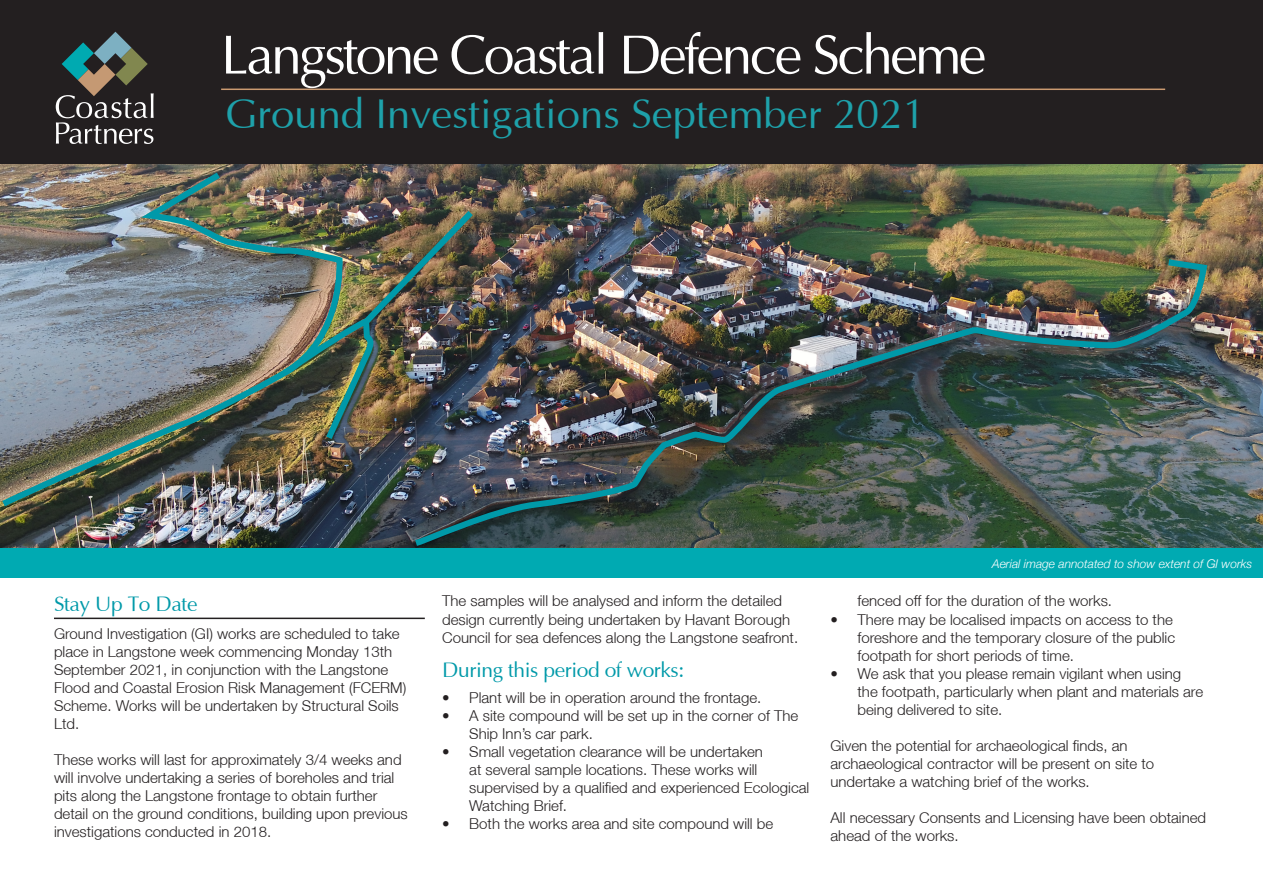
<style>
.page{position:relative;width:1263px;height:893px;background:#fff}
.page>*{position:absolute;margin:0;border:0;box-sizing:border-box;transform-origin:0 0}
.t1{font:55.5px "Optima";letter-spacing:-.05em;color:#fff}
.t2{font:41.85px "Optima";color:#1ea1aa}
.t3{font:21px "Optima";letter-spacing:-.02em;color:#0099a9}
.t4{font:300 15px/18px "Helvetica Neue LT";color:#231f20}
.t5{font:italic 300 12px "Helvetica Neue";color:#fff}
</style>
<div class="page">
<img style="left:0;top:164px;width:1263px;height:385px">
<div style="left:0;top:549px;width:1263px;height:29px;background:#00aab2"></div>
<img style="left:409px;top:256px;width:801px;height:293px">
<img style="left:0;top:319px;width:374px;height:193px">
<img style="left:144px;top:167px;width:201px;height:214px">
<img style="left:356px;top:205px;width:123px;height:127px">
<div style="left:0;top:0;width:1263px;height:164px;background:#231f20"></div>
<svg style="left:56px;top:32px;width:98px;height:112px"></svg>
<hr style="left:221px;top:89px;width:944px;height:1px;background:#cb9a70">
<hr style="left:54px;top:618px;width:371px;height:1px;background:#231f20">
<p class="t1" style="left:221px;top:26px;width:767px">Langstone Coastal Defence Scheme</p>
<p class="t2" style="left:225px;top:92px;width:703px">Ground Investigations September 2021</p>
<p class="t5" style="left:992px;top:554px;width:262px">Aerial image annotated to show extent of GI works</p>
<p class="t3" style="left:54px;top:593px;width:145px">Stay Up To Date</p>
<p class="t4" style="left:857px;top:592px;width:256px">fenced off for the duration of the works.</p>
<p class="t4" style="left:857px;top:610px;width:319px;text-indent:-27px">• There may be localised impacts on access to the foreshore and the temporary closure of the public footpath for short periods of time.</p>
<p class="t4" style="left:857px;top:664px;width:347px;text-indent:-27px">• We ask that you please remain vigilant when using the footpath, particularly when plant and materials are being delivered to site.</p>
<p class="t4" style="left:830px;top:736px;width:325px">Given the potential for archaeological finds, an archaeological contractor will be present on site to undertake a watching brief of the works.</p>
<p class="t4" style="left:830px;top:808px;width:377px">All necessary Consents and Licensing have been obtained ahead of the works.</p>
<p class="t4" style="left:442px;top:592px;width:357px">The samples will be analysed and inform the detailed design currently being undertaken by Havant Borough<br>Council for sea defences along the Langstone seafront.</p>
<p class="t4" style="left:54px;top:625px;width:354px">Ground Investigation (GI) works are scheduled to take place in Langstone week commencing Monday 13th September 2021, in conjunction with the Langstone Flood and Coastal Erosion Risk Management (FCERM)<br>Scheme. Works will be undertaken by Structural Soils Ltd.</p>
<p class="t4" style="left:54px;top:751px;width:355px">These works will last for approximately 3/4 weeks and will involve undertaking a series of boreholes and trial pits along the Langstone frontage to obtain further detail on the ground conditions, building upon previous investigations conducted in 2018.</p>
<p class="t3" style="left:442px;top:659px;width:243px">During this period of works:</p>
<p class="t4" style="left:442px;top:688px;width:321px">• Plant will be in operation around the frontage.</p>
<p class="t4" style="left:469px;top:706px;width:330px;text-indent:-27px">• A site compound will be set up in the corner of The<br>Ship Inn’s car park.</p>
<p class="t4" style="left:469px;top:742px;width:342px;text-indent:-27px">• Small vegetation clearance will be undertaken<br>at several sample locations. These works will supervised by a qualified and experienced Ecological Watching Brief.</p>
<p class="t4" style="left:442px;top:814px;width:332px">• Both the works area and site compound will be</p>
</div>
